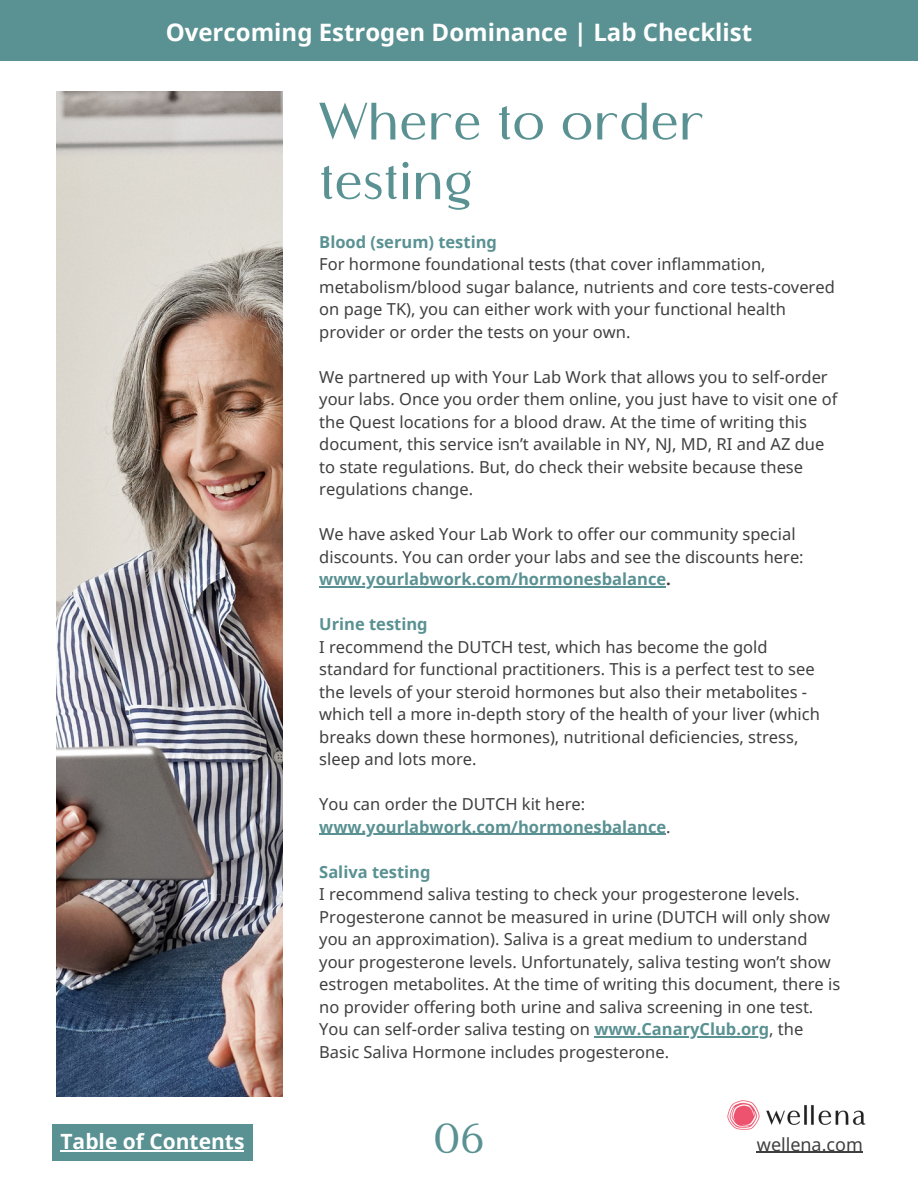
<style>
.page{position:relative;width:918px;height:1188px;background:#fff}
.page>*{position:absolute;margin:0;border:0;box-sizing:border-box;transform-origin:0 0}
.t1{font:600 52.5px/59.7px "Flatline";color:#5a9192}
.t2{font:600 42.15px "Flatline";color:#5a9192}
.t3{font:700 24px "Noto Sans";color:#fff}
.t4{font:700 21px "Noto Sans";color:#fff}
.t5{font:18px "Noto Sans";color:#403f40}
.t6{font:16.5px/22.5px "Noto Sans";color:#403f40}
.t7{font:700 16.5px/22.5px "Noto Sans";color:#5a9192}
.s1{font-weight:700;color:#5a9192}
.s2{font-weight:700}
.s3{font-weight:400;color:#403f40}
</style>
<div class="page">
<div style="left:0;top:0;width:918px;height:60px;background:#5a9192"></div>
<hr style="left:319px;top:586px;width:347px;height:1px;background:#5a9192">
<hr style="left:319px;top:834px;width:347px;height:1px;background:#5a9192">
<hr style="left:594px;top:1036px;width:175px;height:1px;background:#5a9192">
<hr style="left:757px;top:1152px;width:106px;height:1px;background:#403f40">
<img style="left:56px;top:92px;width:226px;height:1004px">
<img style="left:727px;top:1100px;width:139px;height:30px">
<div style="left:52px;top:1124px;width:201px;height:36px;background:#5a9192"></div>
<hr style="left:61px;top:1151px;width:183px;height:1px;background:#fff">
<h3 class="t3" style="left:166px;top:16px;width:588px">Overcoming Estrogen Dominance | Lab Checklist</h3>
<h1 class="t1" style="left:319px;top:93px;width:387px">Where to order testing</h1>
<p class="t7" style="left:319px;top:230px;width:179px">Blood (serum) testing</p>
<p class="t6" style="left:319px;top:252px;width:517px">For hormone foundational tests (that cover inflammation, metabolism/blood sugar balance, nutrients and core tests-covered on page TK), you can either work with your functional health provider or order the tests on your own.</p>
<p class="t6" style="left:319px;top:365px;width:520px">We partnered up with Your Lab Work that allows you to self-order your labs. Once you order them online, you just have to visit one of the Quest locations for a blood draw. At the time of writing this document, this service isn’t available in NY, NJ, MD, RI and AZ due to state regulations. But, do check their website because these regulations change.</p>
<p class="t6" style="left:319px;top:522px;width:486px">We have asked Your Lab Work to offer our community special discounts. You can order your labs and see the discounts here: <span class="s1">www.yourlabwork.com/hormonesbalance</span><span class="s2">.</span></p>
<p class="t7" style="left:319px;top:612px;width:110px">Urine testing</p>
<p class="t6" style="left:319px;top:635px;width:502px">I recommend the DUTCH test, which has become the gold standard for functional practitioners. This is a perfect test to see the levels of your steroid hormones but also their metabolites - which tell a more in-depth story of the health of your liver (which breaks down these hormones), nutritional deficiencies, stress, sleep and lots more.</p>
<p class="t7" style="left:319px;top:792px;width:353px"><span class="s3">You can order the DUTCH kit here: </span>www.yourlabwork.com/hormonesbalance<span class="s3">.</span></p>
<p class="t7" style="left:319px;top:860px;width:113px">Saliva testing</p>
<p class="t6" style="left:319px;top:882px;width:523px">I recommend saliva testing to check your progesterone levels.<br>Progesterone cannot be measured in urine (DUTCH will only show you an approximation). Saliva is a great medium to understand your progesterone levels. Unfortunately, saliva testing won’t show estrogen metabolites. At the time of writing this document, there is no provider offering both urine and saliva screening in one test.<br>You can self-order saliva testing on <span class="s1">www.CanaryClub.org</span>, the Basic Saliva Hormone includes progesterone.</p>
<p class="t4" style="left:61px;top:1127px;width:185px">Table of Contents</p>
<h2 class="t2" style="left:433px;top:1114px;width:53px">06</h2>
<p class="t5" style="left:757px;top:1132px;width:108px">wellena.com</p>
</div>
